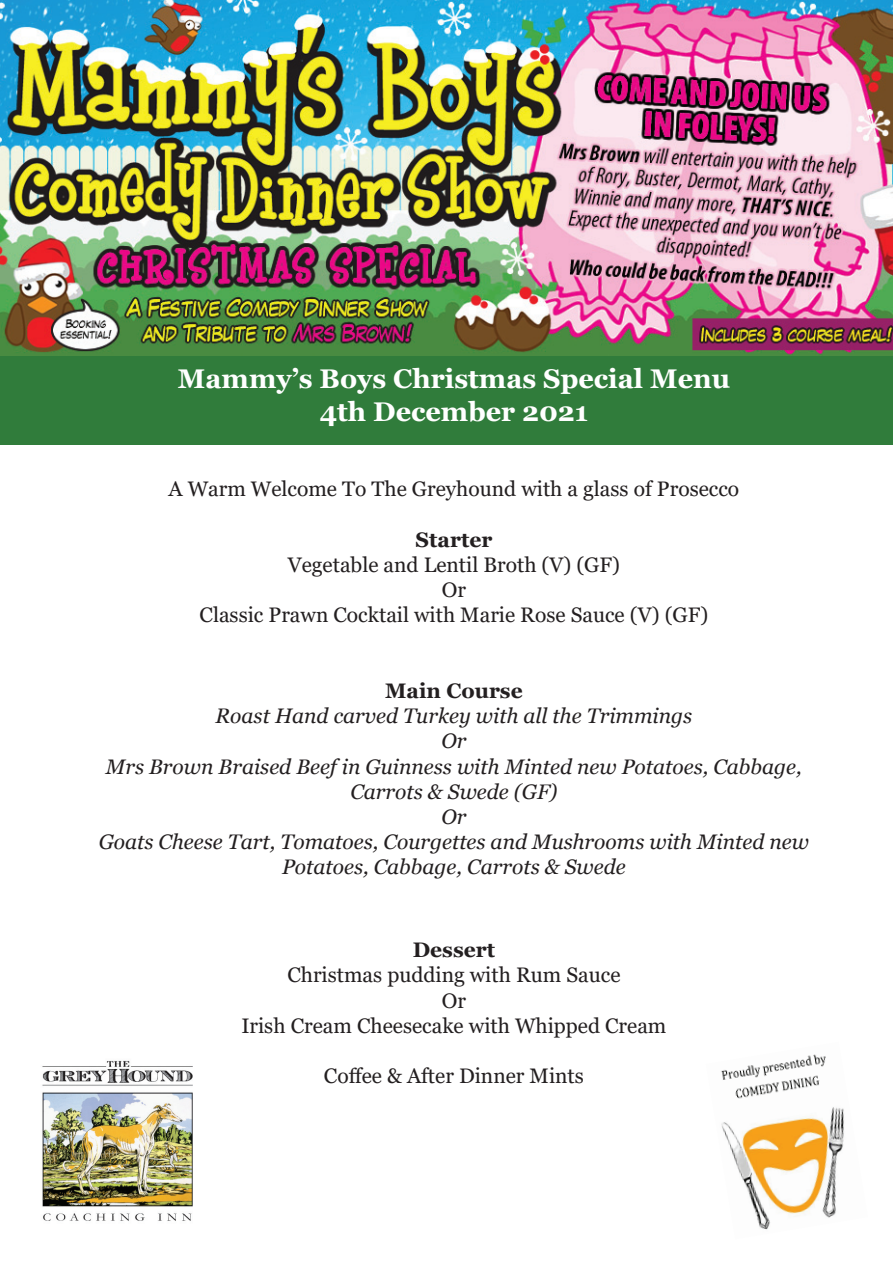
<style>
.page{position:relative;width:893px;height:1263px;background:#fff}
.page>*{position:absolute;margin:0;border:0;box-sizing:border-box;transform-origin:0 0}
.t1{font:700 27px/32.4px "Georgia";color:#fff;text-align:center}
.t2{font:21px/25.2px "Georgia";color:#231f20;text-align:center}
.t3{font:italic 21px/25.2px "Georgia";color:#231f20;text-align:center}
.t4{font:700 21px "Georgia";color:#231f20}
</style>
<div class="page">
<div style="left:0;top:349px;width:893px;height:95px;background:#307c3b"></div>
<img style="left:42px;top:1060px;width:151px;height:161px">
<img style="left:721px;top:1054px;width:123px;height:176px">
<img style="left:0;top:0;width:893px;height:355px">
<p class="t1" style="left:178px;top:363px;width:554px">Mammy’s Boys Christmas Special Menu<br>4th December 2021</p>
<p class="t2" style="left:169px;top:477px;width:572px">A Warm Welcome To The Greyhound with a glass of Prosecco</p>
<p class="t4" style="left:416px;top:526px;width:78px">Starter</p>
<p class="t2" style="left:200px;top:552px;width:510px">Vegetable and Lentil Broth (V) (GF)<br>Or<br>Classic Prawn Cocktail with Marie Rose Sauce (V) (GF)</p>
<p class="t4" style="left:385px;top:677px;width:139px">Main Course</p>
<p class="t3" style="left:99px;top:703px;width:712px">Roast Hand carved Turkey with all the Trimmings<br>Or<br>Mrs Brown Braised Beef in Guinness with Minted new Potatoes, Cabbage, Carrots &amp; Swede (GF)<br>Or<br>Goats Cheese Tart, Tomatoes, Courgettes and Mushrooms with Minted new Potatoes, Cabbage, Carrots &amp; Swede</p>
<p class="t4" style="left:413px;top:936px;width:84px">Dessert</p>
<p class="t2" style="left:241px;top:963px;width:427px">Christmas pudding with Rum Sauce<br>Or<br>Irish Cream Cheesecake with Whipped Cream</p>
<p class="t2" style="left:324px;top:1064px;width:261px">Coffee &amp; After Dinner Mints</p>
</div>
